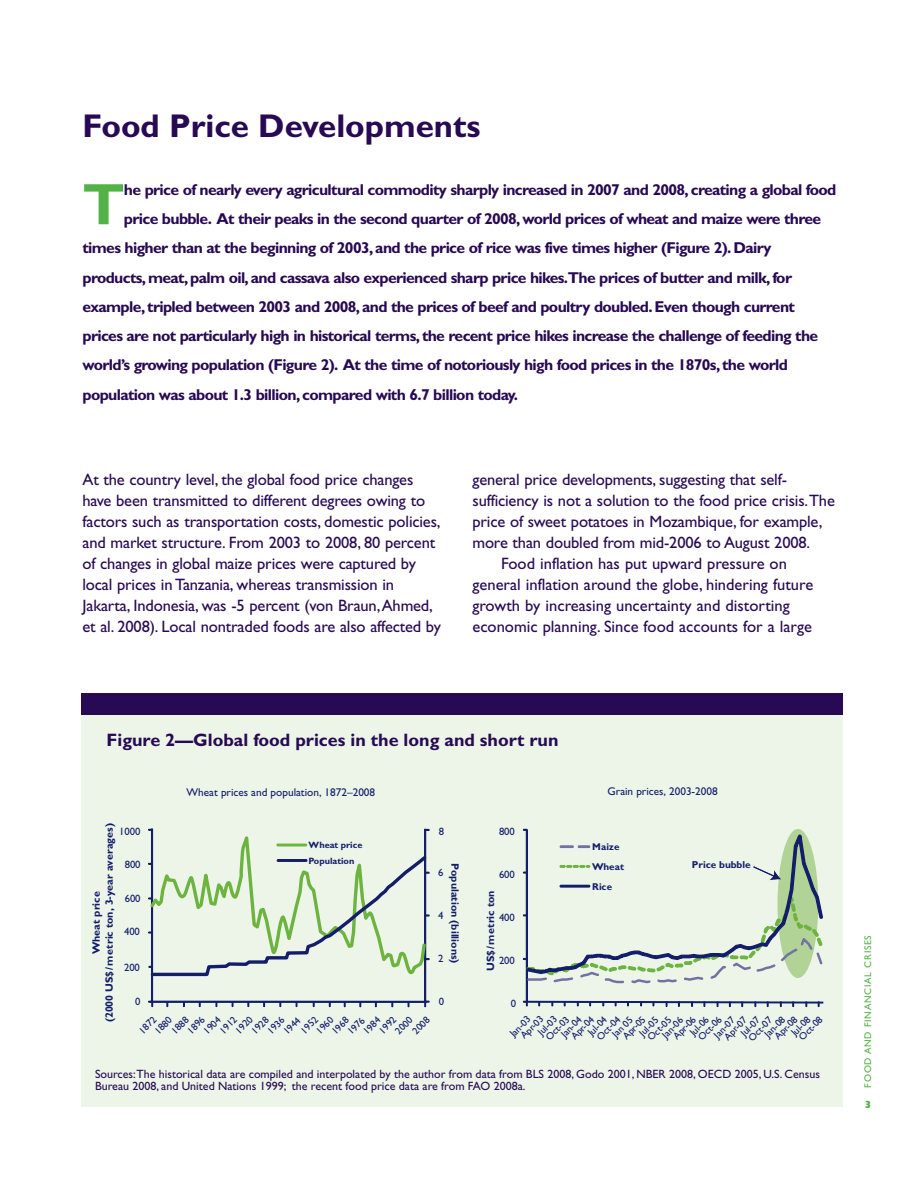
<style>
.page{position:relative;width:918px;height:1188px;background:#fff}
.page>*{position:absolute;margin:0;border:0;box-sizing:border-box;transform-origin:0 0}
.t1{font:700 58.65px "Gill Sans";color:#53b247}
.t2{font:700 33px "Gill Sans";color:#280953}
.t3{font:700 18px "Gill Sans";color:#280953}
.t4{font:16.5px/21px "Gill Sans";letter-spacing:-.01em;color:#280953}
.t5{font:700 15.75px "Gill Sans";letter-spacing:-.04em;color:#280953}
.t6{font:12px/12.8px "Gill Sans";color:#280953}
.t7{font:11.25px "Gill Sans";color:#131d6a}
.t8{font:700 10.65px/12.8px "Gill Sans";color:#131d6a;text-align:center}
.t9{font:10.65px "Gill Sans";letter-spacing:-.015em;color:#131d6a}
.t10{font:800 10.5px "Gill Sans";color:#53b247}
.t11{font:10.05px "Gill Sans";color:#131d6a}
.t12{font:700 10.05px "Gill Sans";color:#131d6a}
.t13{font:700 9.9px/19.8px "Gill Sans";color:#131d6a}
.t14{font:9.75px "Gill Sans";letter-spacing:.075em;color:#53b247}
.t15{font:700 9.15px/15.8px "Gill Sans";color:#131d6a}
</style>
<div class="page">
<div style="left:81px;top:708px;width:761px;height:399px;background:#ecf5e8"></div>
<hr style="left:152px;top:829px;width:1px;height:173px;background:#131d6a">
<hr style="left:151px;top:829px;width:1px;height:173px;background:#131d6a">
<hr style="left:425px;top:829px;width:1px;height:173px;background:#131d6a">
<hr style="left:424px;top:829px;width:1px;height:173px;background:#131d6a">
<div style="left:526px;top:829px;width:2px;height:173px;border:1px solid #131d6a"></div>
<svg style="left:523px;top:1000px;width:301px;height:7px"></svg>
<svg style="left:523px;top:829px;width:300px;height:156px"></svg>
<svg style="left:148px;top:1001px;width:5px;height:6px"></svg>
<hr style="left:150px;top:1002px;width:277px;height:1px;background:#131d6a">
<hr style="left:150px;top:1001px;width:277px;height:1px;background:#131d6a">
<svg style="left:424px;top:1001px;width:6px;height:6px"></svg>
<svg style="left:148px;top:838px;width:282px;height:140px"></svg>
<div style="left:81px;top:693px;width:761px;height:22px;background:#280953"></div>
<h2 class="t2" style="left:82px;top:113px;width:400px">Food Price Developments</h2>
<h1 class="t1" style="left:82px;top:182px;width:44px">T</h1>
<p class="t5" style="left:124px;top:184px;width:714px">he price of nearly every agricultural commodity sharply increased in 2007 and 2008, creating a global food</p>
<p class="t5" style="left:124px;top:213px;width:699px">price bubble. At their peaks in the second quarter of 2008, world prices of wheat and maize were three</p>
<p class="t5" style="left:82px;top:242px;width:691px">times higher than at the beginning of 2003, and the price of rice was five times higher (Figure 2). Dairy</p>
<p class="t5" style="left:82px;top:271px;width:711px">products, meat, palm oil, and cassava also experienced sharp price hikes.The prices of butter and milk, for</p>
<p class="t5" style="left:82px;top:301px;width:714px">example, tripled between 2003 and 2008, and the prices of beef and poultry doubled. Even though current</p>
<p class="t5" style="left:82px;top:330px;width:737px">prices are not particularly high in historical terms, the recent price hikes increase the challenge of feeding the</p>
<p class="t5" style="left:82px;top:359px;width:707px">world’s growing population (Figure 2). At the time of notoriously high food prices in the 1870s, the world</p>
<p class="t5" style="left:82px;top:388px;width:437px">population was about 1.3 billion, compared with 6.7 billion today.</p>
<p class="t4" style="left:82px;top:471px;width:360px">At the country level, the global food price changes have been transmitted to different degrees owing to factors such as transportation costs, domestic policies, and market structure. From 2003 to 2008, 80 percent of changes in global maize prices were captured by local prices in Tanzania, whereas transmission in Jakarta, Indonesia, was -5 percent (von Braun,Ahmed, et al. 2008). Local nontraded foods are also affected by</p>
<p class="t4" style="left:472px;top:471px;width:316px">general price developments, suggesting that self-</p>
<p class="t4" style="left:472px;top:492px;width:364px">sufficiency is not a solution to the food price crisis.The</p>
<p class="t4" style="left:472px;top:513px;width:351px">price of sweet potatoes in Mozambique, for example,</p>
<p class="t4" style="left:472px;top:534px;width:339px">more than doubled from mid-2006 to August 2008.</p>
<p class="t4" style="left:501px;top:555px;width:287px">Food inflation has put upward pressure on</p>
<p class="t4" style="left:472px;top:576px;width:342px">general inflation around the globe, hindering future</p>
<p class="t4" style="left:472px;top:597px;width:319px">growth by increasing uncertainty and distorting</p>
<p class="t4" style="left:472px;top:618px;width:341px">economic planning. Since food accounts for a large</p>
<p class="t3" style="left:107px;top:733px;width:453px">Figure 2—Global food prices in the long and short run</p>
<p class="t7" style="left:187px;top:787px;width:190px">Wheat prices and population, 1872–2008</p>
<p class="t7" style="left:608px;top:787px;width:112px">Grain prices, 2003-2008</p>
<p class="t8" style="left:91px;top:1022px;width:201px;rotate:-90deg">Wheat price<br>(2000 US$/metric ton, 3-year averages)</p>
<p class="t9" style="left:119px;top:828px;width:23px">1000</p>
<p class="t9" style="left:439px;top:828px;width:7px">8</p>
<p class="t15" style="left:309px;top:838px;width:55px">Wheat price<br>Population</p>
<p class="t9" style="left:125px;top:860px;width:17px">800</p>
<p class="t8" style="left:460px;top:863px;width:102px;rotate:90deg">Population (billions)</p>
<p class="t9" style="left:438px;top:869px;width:7px">6</p>
<p class="t9" style="left:125px;top:894px;width:17px">600</p>
<p class="t9" style="left:438px;top:912px;width:7px">4</p>
<p class="t9" style="left:124px;top:928px;width:17px">400</p>
<p class="t9" style="left:438px;top:955px;width:7px">2</p>
<p class="t9" style="left:124px;top:964px;width:17px">200</p>
<p class="t9" style="left:439px;top:997px;width:7px">0</p>
<p class="t9" style="left:135px;top:997px;width:7px">0</p>
<p class="t11" style="left:138px;top:1029px;width:22px;rotate:-45deg">1872</p>
<p class="t11" style="left:154px;top:1030px;width:22px;rotate:-45deg">1880</p>
<p class="t11" style="left:170px;top:1030px;width:22px;rotate:-45deg">1888</p>
<p class="t11" style="left:186px;top:1029px;width:22px;rotate:-45deg">1896</p>
<p class="t11" style="left:202px;top:1030px;width:22px;rotate:-45deg">1904</p>
<p class="t11" style="left:219px;top:1029px;width:22px;rotate:-45deg">1912</p>
<p class="t11" style="left:234px;top:1029px;width:22px;rotate:-45deg">1920</p>
<p class="t11" style="left:250px;top:1030px;width:22px;rotate:-45deg">1928</p>
<p class="t11" style="left:266px;top:1030px;width:22px;rotate:-45deg">1936</p>
<p class="t11" style="left:282px;top:1030px;width:22px;rotate:-45deg">1944</p>
<p class="t11" style="left:300px;top:1029px;width:22px;rotate:-45deg">1952</p>
<p class="t11" style="left:315px;top:1030px;width:22px;rotate:-45deg">1960</p>
<p class="t11" style="left:331px;top:1030px;width:22px;rotate:-45deg">1968</p>
<p class="t11" style="left:346px;top:1030px;width:22px;rotate:-45deg">1976</p>
<p class="t11" style="left:362px;top:1030px;width:22px;rotate:-45deg">1984</p>
<p class="t11" style="left:378px;top:1030px;width:22px;rotate:-45deg">1992</p>
<p class="t11" style="left:394px;top:1030px;width:22px;rotate:-45deg">2000</p>
<p class="t11" style="left:411px;top:1030px;width:22px;rotate:-45deg">2008</p>
<p class="t9" style="left:499px;top:827px;width:17px">800</p>
<p class="t9" style="left:499px;top:870px;width:17px">600</p>
<p class="t8" style="left:485px;top:971px;width:82px;rotate:-90deg">US$/metric ton</p>
<p class="t9" style="left:499px;top:913px;width:17px">400</p>
<p class="t9" style="left:499px;top:956px;width:17px">200</p>
<p class="t9" style="left:511px;top:999px;width:7px">0</p>
<p class="t13" style="left:592px;top:838px;width:33px">Maize<br>Wheat<br>Rice</p>
<p class="t12" style="left:692px;top:861px;width:60px">Price bubble</p>
<p class="t11" style="left:519px;top:1034px;width:30px;rotate:-45deg">Apr-03</p>
<p class="t11" style="left:537px;top:1031px;width:24px;rotate:-45deg">Jul-03</p>
<p class="t11" style="left:509px;top:1032px;width:27px;rotate:-45deg">Jan-03</p>
<p class="t11" style="left:596px;top:1036px;width:31px;rotate:-45deg">Oct-04</p>
<p class="t11" style="left:672px;top:1035px;width:30px;rotate:-45deg">Apr-06</p>
<p class="t11" style="left:560px;top:1033px;width:27px;rotate:-45deg">Jan-04</p>
<p class="t11" style="left:570px;top:1035px;width:30px;rotate:-45deg">Apr-04</p>
<p class="t11" style="left:587px;top:1031px;width:24px;rotate:-45deg">Jul-04</p>
<p class="t11" style="left:773px;top:1035px;width:30px;rotate:-45deg">Apr-08</p>
<p class="t11" style="left:763px;top:1033px;width:27px;rotate:-45deg">Jan-08</p>
<p class="t11" style="left:790px;top:1031px;width:24px;rotate:-45deg">Jul-08</p>
<p class="t11" style="left:798px;top:1036px;width:31px;rotate:-45deg">Oct-08</p>
<p class="t11" style="left:697px;top:1036px;width:31px;rotate:-45deg">Oct-06</p>
<p class="t11" style="left:689px;top:1031px;width:24px;rotate:-45deg">Jul-06</p>
<p class="t11" style="left:622px;top:1035px;width:30px;rotate:-45deg">Apr-05</p>
<p class="t11" style="left:545px;top:1036px;width:31px;rotate:-45deg">Oct-03</p>
<p class="t11" style="left:713px;top:1033px;width:27px;rotate:-45deg">Jan-07</p>
<p class="t11" style="left:723px;top:1036px;width:30px;rotate:-45deg">Apr-07</p>
<p class="t11" style="left:747px;top:1036px;width:31px;rotate:-45deg">Oct-07</p>
<p class="t11" style="left:740px;top:1032px;width:24px;rotate:-45deg">Jul-07</p>
<p class="t11" style="left:661px;top:1033px;width:27px;rotate:-45deg">Jan-06</p>
<p class="t11" style="left:646px;top:1036px;width:31px;rotate:-45deg">Oct-05</p>
<p class="t11" style="left:638px;top:1032px;width:24px;rotate:-45deg">Jul-05</p>
<p class="t11" style="left:611px;top:1033px;width:26px;rotate:-45deg">Jan 05</p>
<p class="t6" style="left:95px;top:1068px;width:727px">Sources:The historical data are compiled and interpolated by the author from data from BLS 2008, Godo 2001, NBER 2008, OECD 2005, U.S. Census<br>Bureau 2008, and United Nations 1999; the recent food price data are from FAO 2008a.</p>
<p class="t14" style="left:864px;top:1088px;width:154px;rotate:-90deg">FOOD AND FINANCIAL CRISES</p>
<p class="t10" style="left:865px;top:1100px;width:9px">3</p>
</div>
